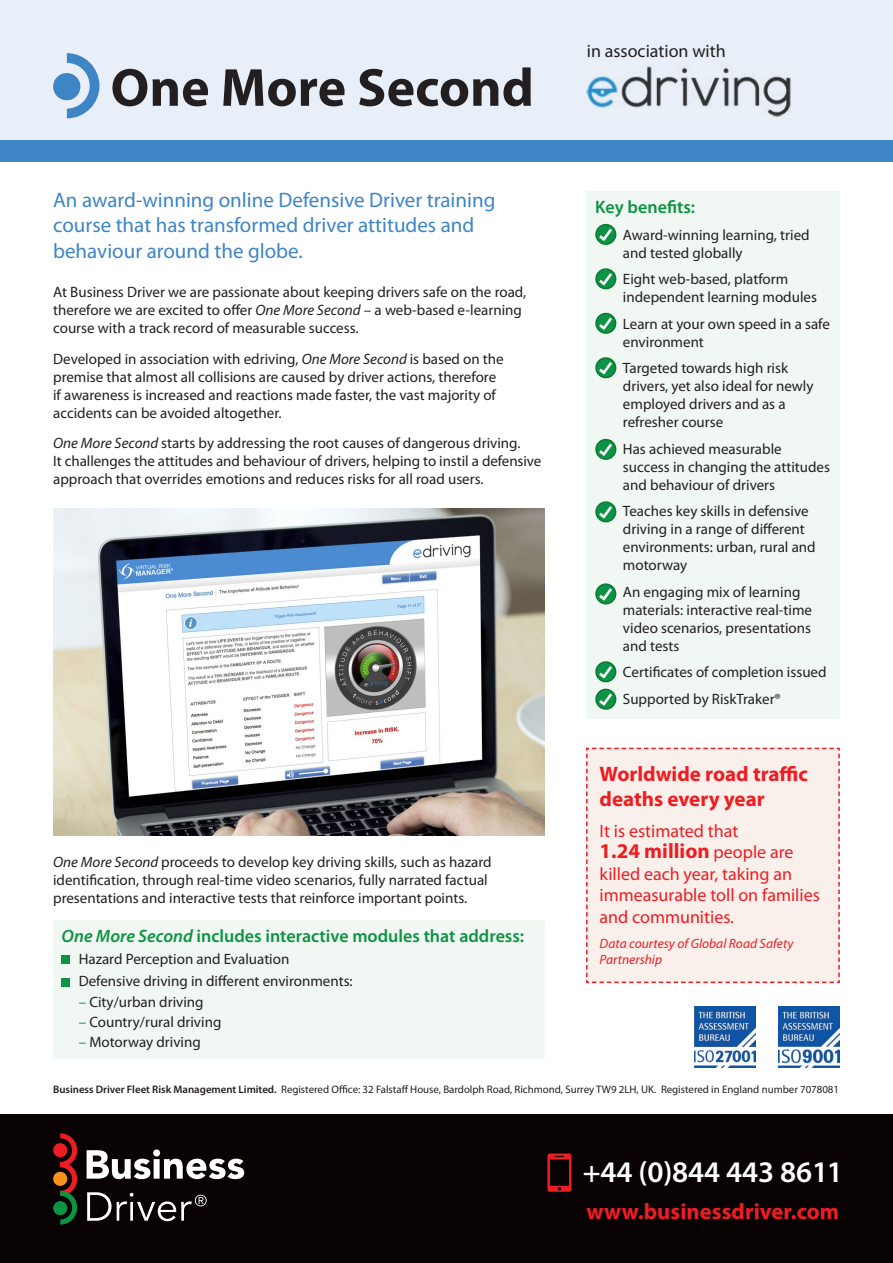
<style>
.page{position:relative;width:893px;height:1263px;background:#fff}
.page>*{position:absolute;margin:0;border:0;box-sizing:border-box;transform-origin:0 0}
.t1{font:700 54px "Myriad Pro";color:#231f20}
.t2{font:600 30px "Myriad Pro";letter-spacing:-.005em;color:#fff}
.t3{font:700 22.5px "Myriad Pro";letter-spacing:.005em;color:#ee1d23}
.t4{font:21px/25.2px "Myriad Pro";color:#3e85c5}
.t5{font:700 21px/25.2px "Myriad Pro";color:#ee1d23}
.t6{font:18px/21.6px "Myriad Pro";color:#ee1d23}
.t7{font:600 18px "Myriad Pro";color:#0d9344}
.t8{font:18px "Myriad Pro";color:#231f20}
.t9{font:15px/18px "Myriad Pro";color:#231f20}
.t10{font:italic 13.5px/16.2px "Myriad Pro";color:#ee1d23}
.t11{font:10.8px "Myriad Pro";color:#231f20}
.s1{font-style:italic}
.s2{color:#0d9344}
.s3{font-weight:400;font-size:18px}
.s4{font-weight:600}
</style>
<div class="page">
<div style="left:0;top:0;width:893px;height:159px;background:#e9eff8"></div>
<div style="left:0;top:140px;width:893px;height:22px;background:#3e85c5"></div>
<svg style="left:67px;top:53px;width:32px;height:65px"></svg>
<div style="left:53px;top:73px;width:27px;height:27px;background:#3e85c5;border-radius:50%"></div>
<img style="left:583px;top:64px;width:208px;height:53px">
<div style="left:587px;top:191px;width:253px;height:528px;background:#f1f7f2"></div>
<div style="left:53px;top:920px;width:491px;height:138px;background:#f1f7f2"></div>
<div style="left:586px;top:747px;width:254px;height:237px;background:#faf0eb"></div>
<svg style="left:596px;top:225px;width:20px;height:19px"></svg>
<div style="left:595px;top:224px;width:21px;height:21px;border:2px solid #0b7a36;border-radius:50%"></div>
<svg style="left:599px;top:229px;width:13px;height:12px"></svg>
<svg style="left:596px;top:269px;width:20px;height:20px"></svg>
<div style="left:595px;top:268px;width:21px;height:21px;border:2px solid #0b7a36;border-radius:50%"></div>
<svg style="left:599px;top:273px;width:13px;height:13px"></svg>
<svg style="left:596px;top:314px;width:20px;height:19px"></svg>
<div style="left:595px;top:313px;width:21px;height:21px;border:2px solid #0b7a36;border-radius:50%"></div>
<svg style="left:599px;top:318px;width:13px;height:12px"></svg>
<svg style="left:596px;top:358px;width:20px;height:19px"></svg>
<div style="left:595px;top:357px;width:21px;height:21px;border:2px solid #0b7a36;border-radius:50%"></div>
<svg style="left:599px;top:362px;width:13px;height:12px"></svg>
<div style="left:596px;top:440px;width:20px;height:19px;background:#0d9344;border-radius:50%"></div>
<div style="left:595px;top:439px;width:21px;height:21px;border:2px solid #0b7a36;border-radius:50%"></div>
<svg style="left:599px;top:444px;width:13px;height:12px"></svg>
<svg style="left:596px;top:502px;width:20px;height:20px"></svg>
<div style="left:595px;top:501px;width:21px;height:21px;border:2px solid #0b7a36;border-radius:50%"></div>
<svg style="left:599px;top:506px;width:13px;height:13px"></svg>
<svg style="left:596px;top:584px;width:20px;height:20px"></svg>
<div style="left:595px;top:583px;width:21px;height:21px;border:2px solid #0b7a36;border-radius:50%"></div>
<svg style="left:599px;top:588px;width:13px;height:13px"></svg>
<svg style="left:596px;top:662px;width:20px;height:19px"></svg>
<div style="left:595px;top:661px;width:21px;height:21px;border:2px solid #0b7a36;border-radius:50%"></div>
<svg style="left:599px;top:666px;width:13px;height:12px"></svg>
<svg style="left:596px;top:689px;width:20px;height:20px"></svg>
<div style="left:595px;top:689px;width:21px;height:21px;border:2px solid #0b7a36;border-radius:50%"></div>
<svg style="left:599px;top:693px;width:13px;height:13px"></svg>
<img style="left:53px;top:508px;width:491px;height:327px">
<img style="left:779px;top:1006px;width:61px;height:61px">
<img style="left:694px;top:1006px;width:61px;height:61px">
<div style="left:0;top:1114px;width:893px;height:149px;background:#080302"></div>
<svg style="left:60px;top:1133px;width:17px;height:91px"></svg>
<svg style="left:87px;top:1149px;width:157px;height:30px"></svg>
<div style="left:53px;top:1143px;width:14px;height:14px;background:#ee1d23;border-radius:50%"></div>
<div style="left:53px;top:1172px;width:14px;height:14px;background:#f7931d;border-radius:50%"></div>
<div style="left:53px;top:1201px;width:14px;height:14px;background:#0d9344;border-radius:50%"></div>
<svg style="left:87px;top:1192px;width:120px;height:29px"></svg>
<svg style="left:547px;top:1153px;width:24px;height:39px"></svg>
<div style="left:62px;top:956px;width:8px;height:8px;background:#0d9344"></div>
<div style="left:62px;top:978px;width:8px;height:8px;background:#0d9344"></div>
<p class="t1" style="left:111px;top:52px;width:425px">One More Second</p>
<p class="t4" style="left:53px;top:187px;width:444px">An award-winning online Defensive Driver training course that has transformed driver attitudes and behaviour around the globe.</p>
<p class="t9" style="left:53px;top:282px;width:475px">At Business Driver we are passionate about keeping drivers safe on the road, therefore we are excited to offer <span class="s1">One More Second</span> – a web-based e-learning course with a track record of measurable success.</p>
<p class="t9" style="left:53px;top:349px;width:452px">Developed in association with edriving, <span class="s1">One More Second</span> is based on the premise that almost all collisions are caused by driver actions, therefore if awareness is increased and reactions made faster, the vast majority of accidents can be avoided altogether.</p>
<p class="t9" style="left:53px;top:434px;width:490px"><span class="s1">One More Second</span> starts by addressing the root causes of dangerous driving.<br>It challenges the attitudes and behaviour of drivers, helping to instil a defensive approach that overrides emotions and reduces risks for all road users.</p>
<p class="t9" style="left:53px;top:853px;width:440px"><span class="s1">One More Second</span> proceeds to develop key driving skills, such as hazard identification, through real-time video scenarios, fully narrated factual presentations and interactive tests that reinforce important points.</p>
<p class="t7" style="left:62px;top:924px;width:464px"><span class="s1">One More Second</span> includes interactive modules that address:</p>
<p class="t9" style="left:79px;top:950px;width:212px">Hazard Perception and Evaluation</p>
<p class="t9" style="left:79px;top:972px;width:276px">Defensive driving in different environments:</p>
<p class="t9" style="left:79px;top:992px;width:127px"><span class="s2">–</span> City/urban driving</p>
<p class="t9" style="left:79px;top:1012px;width:144px"><span class="s2">–</span> Country/rural driving</p>
<p class="t9" style="left:79px;top:1032px;width:124px"><span class="s2">–</span> Motorway driving</p>
<p class="t8" style="left:587px;top:40px;width:140px">in association with</p>
<p class="t7" style="left:595px;top:196px;width:101px">Key benefits:</p>
<p class="t9" style="left:623px;top:226px;width:188px">Award-winning learning, tried and tested globally</p>
<p class="t9" style="left:623px;top:270px;width:196px">Eight web-based, platform independent learning modules</p>
<p class="t9" style="left:623px;top:315px;width:209px">Learn at your own speed in a safe environment</p>
<p class="t9" style="left:623px;top:359px;width:192px">Targeted towards high risk drivers, yet also ideal for newly employed drivers and as a refresher course</p>
<p class="t9" style="left:623px;top:440px;width:209px">Has achieved measurable success in changing the attitudes and behaviour of drivers</p>
<p class="t9" style="left:623px;top:502px;width:194px">Teaches key skills in defensive driving in a range of different environments: urban, rural and motorway</p>
<p class="t9" style="left:623px;top:583px;width:191px">An engaging mix of learning materials: interactive real-time video scenarios, presentations and tests</p>
<p class="t9" style="left:623px;top:663px;width:205px">Certificates of completion issued</p>
<p class="t9" style="left:623px;top:690px;width:159px">Supported by RiskTraker®</p>
<p class="t5" style="left:600px;top:761px;width:210px">Worldwide road traffic deaths every year</p>
<p class="t6" style="left:600px;top:819px;width:140px">It is estimated that</p>
<p class="t5" style="left:600px;top:838px;width:195px">1.24 million <span class="s3">people are</span></p>
<p class="t6" style="left:600px;top:862px;width:222px">killed each year, taking an immeasurable toll on families and communities.</p>
<p class="t10" style="left:600px;top:935px;width:195px">Data courtesy of Global Road Safety<br>Partnership</p>
<p class="t11" style="left:53px;top:1082px;width:787px"><span class="s4">Business Driver Fleet Risk Management Limited.</span> Registered Office: 32 Falstaff House, Bardolph Road, Richmond, Surrey TW9 2LH, UK. Registered in England number 7078081</p>
<p class="t2" style="left:583px;top:1153px;width:262px">+44 (0)844 443 8611</p>
<p class="t3" style="left:586px;top:1197px;width:254px">www.businessdriver.com</p>
</div>
